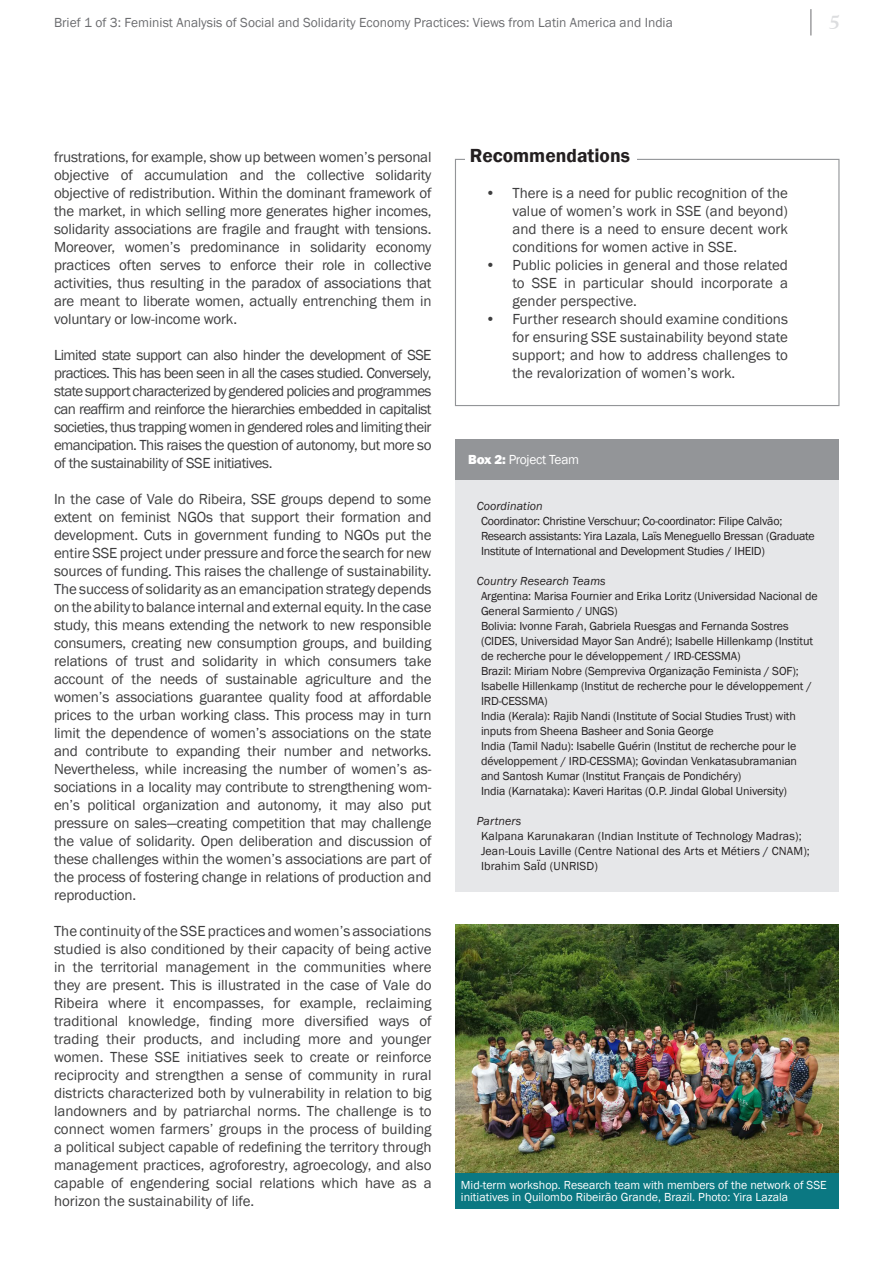
<style>
.page{position:relative;width:893px;height:1263px;background:#fff}
.page>*{position:absolute;margin:0;border:0;box-sizing:border-box;transform-origin:0 0}
.t1{font:600 19.5px "Franklin Gothic";color:#231f20}
.t2{font:italic 700 18px "Goudy";color:#dcdddf}
.t3{font:15px/18px "Franklin Gothic";color:#3e3e3f;text-align:justify}
.t4{font:13.5px "Franklin Gothic";color:#6c6d70}
.Box_title{font:13.5px "Franklin Gothic";letter-spacing:-.02em;color:#fff}
.Box_txt{font:12px/15px "Franklin Gothic";letter-spacing:-.01em;color:#231f20}
.Box_txt-2{font:12px/15px "Franklin Gothic";letter-spacing:.01em;color:#231f20}
.t5{font:12px/12px "Franklin Gothic";color:#fff}
.Box_txt-3{font:italic 12px "Franklin Gothic";letter-spacing:.01em;color:#231f20}
.s1{font-weight:800}
</style>
<div class="page">
<div style="left:455px;top:159px;width:384px;height:247px;border:1px solid #939598"></div>
<div style="left:465px;top:149px;width:171px;height:20px;background:#fff"></div>
<div style="left:455px;top:439px;width:384px;height:41px;background:#939598"></div>
<div style="left:455px;top:480px;width:384px;height:411px;background:#e6e7e9"></div>
<img style="left:455px;top:925px;width:384px;height:249px">
<svg style="left:811px;top:9px;width:1px;height:26px"></svg>
<div style="left:455px;top:1174px;width:384px;height:35px;background:#0b7882"></div>
<p class="t4" style="left:54px;top:14px;width:620px">Brief 1 of 3: Feminist Analysis of Social and Solidarity Economy Practices: Views from Latin America and India</p>
<p class="t2" style="left:829px;top:9px;width:12px">5</p>
<p class="t3" style="left:54px;top:148px;width:379px">frustrations, for example, show up between women’s personal objective of accumulation and the collective solidarity objective of redistribution. Within the dominant framework of the market, in which selling more generates higher incomes, solidarity associations are fragile and fraught with tensions.<br>Moreover, women’s predominance in solidarity economy practices often serves to enforce their role in collective activities, thus resulting in the paradox of associations that are meant to liberate women, actually entrenching them in voluntary or low-income work.</p>
<p class="t3" style="left:54px;top:346px;width:379px">Limited state support can also hinder the development of SSE practices. This has been seen in all the cases studied. Conversely, state support characterized by gendered policies and programmes can reaffirm and reinforce the hierarchies embedded in capitalist societies, thus trapping women in gendered roles and limiting their emancipation. This raises the question of autonomy, but more so of the sustainability of SSE initiatives.</p>
<p class="t3" style="left:54px;top:490px;width:379px">In the case of Vale do Ribeira, SSE groups depend to some extent on feminist NGOs that support their formation and development. Cuts in government funding to NGOs put the entire SSE project under pressure and force the search for new sources of funding. This raises the challenge of sustainability.<br>The success of solidarity as an emancipation strategy depends on the ability to balance internal and external equity. In the case study, this means extending the network to new responsible consumers, creating new consumption groups, and building relations of trust and solidarity in which consumers take account of the needs of sustainable agriculture and the women’s associations guarantee quality food at affordable prices to the urban working class. This process may in turn limit the dependence of women’s associations on the state and contribute to expanding their number and networks.<br>Nevertheless, while increasing the number of women’s as&shy;sociations in a locality may contribute to strengthening wom&shy;en’s political organization and autonomy, it may also put pressure on sales—creating competition that may challenge the value of solidarity. Open deliberation and discussion of these challenges within the women’s associations are part of the process of fostering change in relations of production and reproduction.</p>
<p class="t3" style="left:54px;top:922px;width:379px">The continuity of the SSE practices and women’s associations studied is also conditioned by their capacity of being active in the territorial management in the communities where they are present. This is illustrated in the case of Vale do Ribeira where it encompasses, for example, reclaiming traditional knowledge, finding more diversified ways of trading their products, and including more and younger women. These SSE initiatives seek to create or reinforce reciprocity and strengthen a sense of community in rural districts characterized both by vulnerability in relation to big landowners and by patriarchal norms. The challenge is to connect women farmers’ groups in the process of building a political subject capable of redefining the territory through management practices, agroforestry, agroecology, and also capable of engendering social relations which have as a horizon the sustainability of life.</p>
<p class="t1" style="left:470px;top:144px;width:162px">Recommendations</p>
<p class="t3" style="left:512px;top:184px;width:277px;text-indent:-27px">• There is a need for public recognition of the value of women’s work in SSE (and beyond) and there is a need to ensure decent work conditions for women active in SSE.</p>
<p class="t3" style="left:512px;top:256px;width:277px;text-indent:-27px">• Public policies in general and those related to SSE in particular should incorporate a gender perspective.</p>
<p class="t3" style="left:512px;top:310px;width:277px;text-indent:-27px">• Further research should examine conditions for ensuring SSE sustainability beyond state support; and how to address challenges to the revalorization of women’s work.</p>
<p class="Box_title" style="left:468px;top:451px;width:112px"><span class="s1">Box 2:</span> Project Team</p>
<p class="Box_txt-3" style="left:477px;top:498px;width:68px">Coordination</p>
<p class="Box_txt" style="left:481px;top:513px;width:335px">Coordinator: Christine Verschuur; Co-coordinator: Filipe Calvão;<br>Research assistants: Yira Lazala, Laïs Meneguello Bressan (Graduate<br>Institute of International and Development Studies / IHEID)</p>
<p class="Box_txt-3" style="left:477px;top:573px;width:131px">Country Research Teams</p>
<p class="Box_txt" style="left:481px;top:588px;width:338px">Argentina: Marisa Fournier and Erika Loritz (Universidad Nacional de<br>General Sarmiento / UNGS)</p>
<p class="Box_txt" style="left:481px;top:618px;width:334px">Bolivia: Ivonne Farah, Gabriela Ruesgas and Fernanda Sostres (CIDES, Universidad Mayor San André); Isabelle Hillenkamp (Institut de recherche pour le développement / IRD-CESSMA)</p>
<p class="Box_txt" style="left:481px;top:663px;width:332px">Brazil: Miriam Nobre (Sempreviva Organização Feminista / SOF);<br>Isabelle Hillenkamp (Institut de recherche pour le développement /<br>IRD-CESSMA)</p>
<p class="Box_txt" style="left:481px;top:708px;width:316px">India (Kerala): Rajib Nandi (Institute of Social Studies Trust) with inputs from Sheena Basheer and Sonia George</p>
<p class="Box_txt" style="left:481px;top:738px;width:318px;text-align:justify">India (Tamil Nadu): Isabelle Guérin (Institut de recherche pour le développement / IRD-CESSMA); Govindan Venkatasubramanian and Santosh Kumar (Institut Français de Pondichéry)</p>
<p class="Box_txt" style="left:481px;top:783px;width:308px">India (Karnataka): Kaveri Haritas (O.P. Jindal Global University)</p>
<p class="Box_txt-3" style="left:477px;top:813px;width:46px">Partners</p>
<p class="Box_txt-2" style="left:481px;top:828px;width:330px">Kalpana Karunakaran (Indian Institute of Technology Madras);<br>Jean-Louis Laville (Centre National des Arts et Métiers / CNAM);<br>Ibrahim SaÏd (UNRISD)</p>
<p class="t5" style="left:461px;top:1179px;width:367px">Mid-term workshop. Research team with members of the network of SSE initiatives in Quilombo Ribeirão Grande, Brazil. Photo: Yira Lazala</p>
</div>
